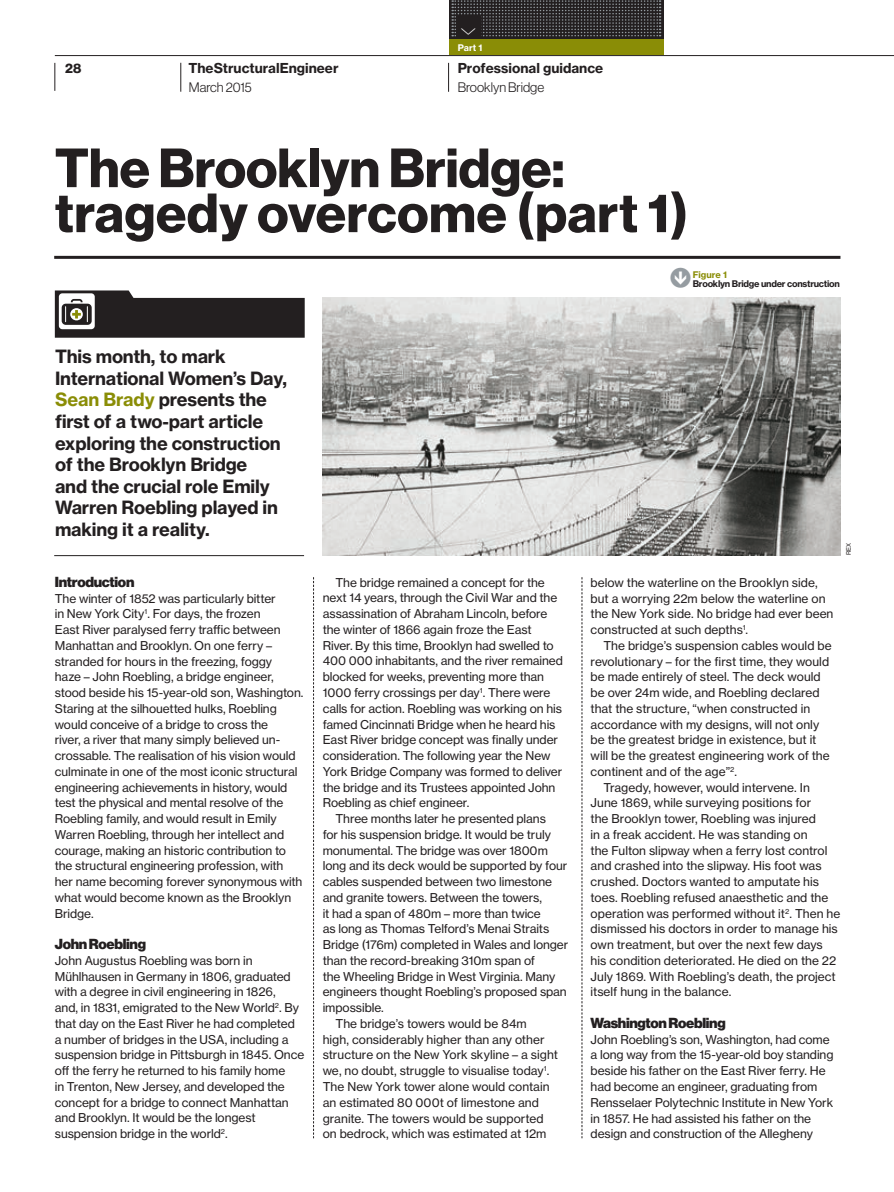
<style>
.page{position:relative;width:894px;height:1192px;background:#fff}
.page>*{position:absolute;margin:0;border:0;box-sizing:border-box;transform-origin:0 0}
.t1{font:54px/45px "N Haas Grotesk DS Std 75 Bd";color:#231f20}
.t2{font:100 36px "National";color:#fff}
.t3{font:italic 27px "Mercury Text G2";color:#959ca1}
.t4{font:18px/21.6px "N Haas Grotesk TX Std 75 Bd";letter-spacing:-.01em;color:#231f20}
.t5{font:14.25px "N Haas Grotesk DS Std 95 Blk";letter-spacing:-.02em;color:#231f20}
.t6{font:13.5px "N Haas Grotesk TX Std 75 Bd";color:#231f20}
.t7{font:13.5px "N Haas Grotesk DS Std 45 Lt";color:#231f20}
.t8{font:13.5px "N Haas Grotesk DS Std 75 Bd";color:#231f20}
.t9{font:12px/15.8px "N Haas Grotesk TX Std 55 Rg";letter-spacing:-.005em;color:#231f20}
.t10{font:9px "N Haas Grotesk TX Std 75 Bd";letter-spacing:-.03em;color:#231f20}
.t11{font:9px "N Haas Grotesk TX Std 75 Bd";color:#8a8d06}
.t12{font:9px "N Haas Grotesk TX Std 75 Bd";color:#fff}
.t13{font:6px "N Haas Grotesk TX Std 55 Rg";color:#231f20}
.s1{color:#8a8d06}
</style>
<div class="page">
<hr style="left:55px;top:55px;width:838px;height:1px;background:#231f20">
<img style="left:322px;top:298px;width:518px;height:257px">
<svg style="left:448px;top:63px;width:1px;height:29px"></svg>
<svg style="left:55px;top:63px;width:1px;height:28px"></svg>
<svg style="left:180px;top:63px;width:1px;height:29px"></svg>
<div style="left:448px;top:39px;width:215px;height:16px;background:#8a8d06"></div>
<svg style="left:449px;top:0;width:214px;height:39px"></svg>
<svg style="left:452px;top:0;width:208px;height:36px"></svg>
<div style="left:456px;top:15px;width:24px;height:22px;background:#231f20"></div>
<svg style="left:313px;top:577px;width:1px;height:561px"></svg>
<svg style="left:581px;top:577px;width:1px;height:561px"></svg>
<hr style="left:54px;top:256px;width:786px;height:3px;background:#231f20">
<svg style="left:55px;top:290px;width:249px;height:48px"></svg>
<hr style="left:54px;top:555px;width:250px;height:1px;background:#231f20">
<h2 class="t2" style="left:482px;top:26px;width:12px;rotate:90deg">›</h2>
<p class="t8" style="left:65px;top:63px;width:18px">28</p>
<p class="t6" style="left:188px;top:63px;width:151px">TheStructuralEngineer</p>
<p class="t7" style="left:189px;top:82px;width:64px">March 2015</p>
<p class="t12" style="left:458px;top:45px;width:26px">Part 1</p>
<p class="t6" style="left:457px;top:63px;width:147px">Professional guidance</p>
<p class="t7" style="left:457px;top:82px;width:88px">Brooklyn Bridge</p>
<h1 class="t1" style="left:55px;top:150px;width:635px">The Brooklyn Bridge: tragedy overcome (part 1)</h1>
<h3 class="t3" style="left:668px;top:265px;width:26px">S</h3>
<p class="t11" style="left:692px;top:271px;width:36px">Figure 1</p>
<p class="t10" style="left:692px;top:280px;width:148px">Brooklyn Bridge under construction</p>
<h3 class="t4" style="left:55px;top:347px;width:233px">This month, to mark<br>International Women’s Day,<br><span class="s1">Sean Brady</span> presents the first of a two-part article exploring the construction of the Brooklyn Bridge<br>and the crucial role Emily<br>Warren Roebling played in making it a reality.</h3>
<p class="t5" style="left:55px;top:576px;width:81px">Introduction</p>
<p class="t9" style="left:55px;top:591px;width:250px">The winter of 1852 was particularly bitter<br>in New York City<sup>1</sup>. For days, the frozen<br>East River paralysed ferry traffic between Manhattan and Brooklyn. On one ferry – stranded for hours in the freezing, foggy<br>haze – John Roebling, a bridge engineer, stood beside his 15-year-old son, Washington.<br>Staring at the silhouetted hulks, Roebling would conceive of a bridge to cross the<br>river, a river that many simply believed un&shy;crossable. The realisation of his vision would culminate in one of the most iconic structural engineering achievements in history, would test the physical and mental resolve of the Roebling family, and would result in Emily Warren Roebling, through her intellect and courage, making an historic contribution to the structural engineering profession, with her name becoming forever synonymous with what would become known as the Brooklyn Bridge.</p>
<p class="t5" style="left:55px;top:938px;width:93px">John Roebling</p>
<p class="t9" style="left:55px;top:953px;width:251px">John Augustus Roebling was born in Mühlhausen in Germany in 1806, graduated with a degree in civil engineering in 1826,<br>and, in 1831, emigrated to the New World<sup>2</sup>. By that day on the East River he had completed a number of bridges in the USA, including a suspension bridge in Pittsburgh in 1845. Once off the ferry he returned to his family home<br>in Trenton, New Jersey, and developed the concept for a bridge to connect Manhattan and Brooklyn. It would be the longest suspension bridge in the world<sup>2</sup>.</p>
<p class="t9" style="left:322px;top:575px;width:241px;text-indent:13px">The bridge remained a concept for the next 14 years, through the Civil War and the assassination of Abraham Lincoln, before the winter of 1866 again froze the East River. By this time, Brooklyn had swelled to 400 000 inhabitants, and the river remained blocked for weeks, preventing more than 1000 ferry crossings per day<sup>1</sup>. There were calls for action. Roebling was working on his famed Cincinnati Bridge when he heard his East River bridge concept was finally under consideration. The following year the New York Bridge Company was formed to deliver the bridge and its Trustees appointed John Roebling as chief engineer.</p>
<p class="t9" style="left:335px;top:811px;width:212px">Three months later he presented plans</p>
<p class="t9" style="left:322px;top:827px;width:229px">for his suspension bridge. It would be truly</p>
<p class="t9" style="left:322px;top:843px;width:226px">monumental. The bridge was over 1800m</p>
<p class="t9" style="left:322px;top:859px;width:246px">long and its deck would be supported by four</p>
<p class="t9" style="left:322px;top:874px;width:231px">cables suspended between two limestone</p>
<p class="t9" style="left:322px;top:890px;width:221px">and granite towers. Between the towers,</p>
<p class="t9" style="left:322px;top:906px;width:219px">it had a span of 480m – more than twice</p>
<p class="t9" style="left:322px;top:922px;width:228px">as long as Thomas Telford’s Menai Straits</p>
<p class="t9" style="left:322px;top:937px;width:247px">Bridge (176m) completed in Wales and longer</p>
<p class="t9" style="left:322px;top:953px;width:214px">than the record-breaking 310m span of</p>
<p class="t9" style="left:322px;top:969px;width:234px">the Wheeling Bridge in West Virginia. Many</p>
<p class="t9" style="left:322px;top:985px;width:245px">engineers thought Roebling’s proposed span</p>
<p class="t9" style="left:322px;top:1000px;width:63px">impossible.</p>
<p class="t9" style="left:335px;top:1016px;width:193px">The bridge’s towers would be 84m</p>
<p class="t9" style="left:322px;top:1032px;width:223px">high, considerably higher than any other</p>
<p class="t9" style="left:322px;top:1048px;width:237px">structure on the New York skyline – a sight</p>
<p class="t9" style="left:322px;top:1063px;width:228px">we, no doubt, struggle to visualise today<sup>1</sup>.</p>
<p class="t9" style="left:322px;top:1079px;width:228px">The New York tower alone would contain</p>
<p class="t9" style="left:322px;top:1095px;width:217px">an estimated 80 000t of limestone and</p>
<p class="t9" style="left:322px;top:1111px;width:222px">granite. The towers would be supported</p>
<p class="t9" style="left:322px;top:1126px;width:225px">on bedrock, which was estimated at 12m</p>
<p class="t13" style="left:846px;top:555px;width:14px;rotate:-90deg">REX</p>
<p class="t9" style="left:590px;top:575px;width:244px">below the waterline on the Brooklyn side, but a worrying 22m below the waterline on the New York side. No bridge had ever been constructed at such depths<sup>1</sup>.</p>
<p class="t9" style="left:603px;top:638px;width:230px">The bridge’s suspension cables would be</p>
<p class="t9" style="left:590px;top:654px;width:240px">revolutionary – for the first time, they would</p>
<p class="t9" style="left:590px;top:670px;width:231px">be made entirely of steel. The deck would</p>
<p class="t9" style="left:590px;top:685px;width:230px">be over 24m wide, and Roebling declared</p>
<p class="t9" style="left:590px;top:701px;width:221px">that the structure, “when constructed in</p>
<p class="t9" style="left:590px;top:717px;width:230px">accordance with my designs, will not only</p>
<p class="t9" style="left:590px;top:733px;width:227px">be the greatest bridge in existence, but it</p>
<p class="t9" style="left:590px;top:748px;width:240px">will be the greatest engineering work of the</p>
<p class="t9" style="left:590px;top:764px;width:148px">continent and of the age”<sup>2</sup>.</p>
<p class="t9" style="left:603px;top:780px;width:208px">Tragedy, however, would intervene. In</p>
<p class="t9" style="left:590px;top:796px;width:222px">June 1869, while surveying positions for</p>
<p class="t9" style="left:590px;top:811px;width:227px">the Brooklyn tower, Roebling was injured</p>
<p class="t9" style="left:590px;top:827px;width:218px">in a freak accident. He was standing on</p>
<p class="t9" style="left:590px;top:843px;width:238px">the Fulton slipway when a ferry lost control</p>
<p class="t9" style="left:590px;top:859px;width:232px">and crashed into the slipway. His foot was</p>
<p class="t9" style="left:590px;top:874px;width:230px">crushed. Doctors wanted to amputate his</p>
<p class="t9" style="left:590px;top:890px;width:239px">toes. Roebling refused anaesthetic and the</p>
<p class="t9" style="left:590px;top:906px;width:251px">operation was performed without it<sup>2</sup>. Then he</p>
<p class="t9" style="left:590px;top:922px;width:249px">dismissed his doctors in order to manage his</p>
<p class="t9" style="left:590px;top:937px;width:234px">own treatment, but over the next few days</p>
<p class="t9" style="left:590px;top:953px;width:247px">his condition deteriorated. He died on the 22</p>
<p class="t9" style="left:590px;top:969px;width:246px">July 1869. With Roebling’s death, the project</p>
<p class="t9" style="left:590px;top:985px;width:142px">itself hung in the balance.</p>
<p class="t5" style="left:590px;top:1017px;width:137px">Washington Roebling</p>
<p class="t9" style="left:590px;top:1032px;width:244px">John Roebling’s son, Washington, had come a long way from the 15-year-old boy standing beside his father on the East River ferry. He had become an engineer, graduating from Rensselaer Polytechnic Institute in New York in 1857. He had assisted his father on the design and construction of the Allegheny</p>
</div>
